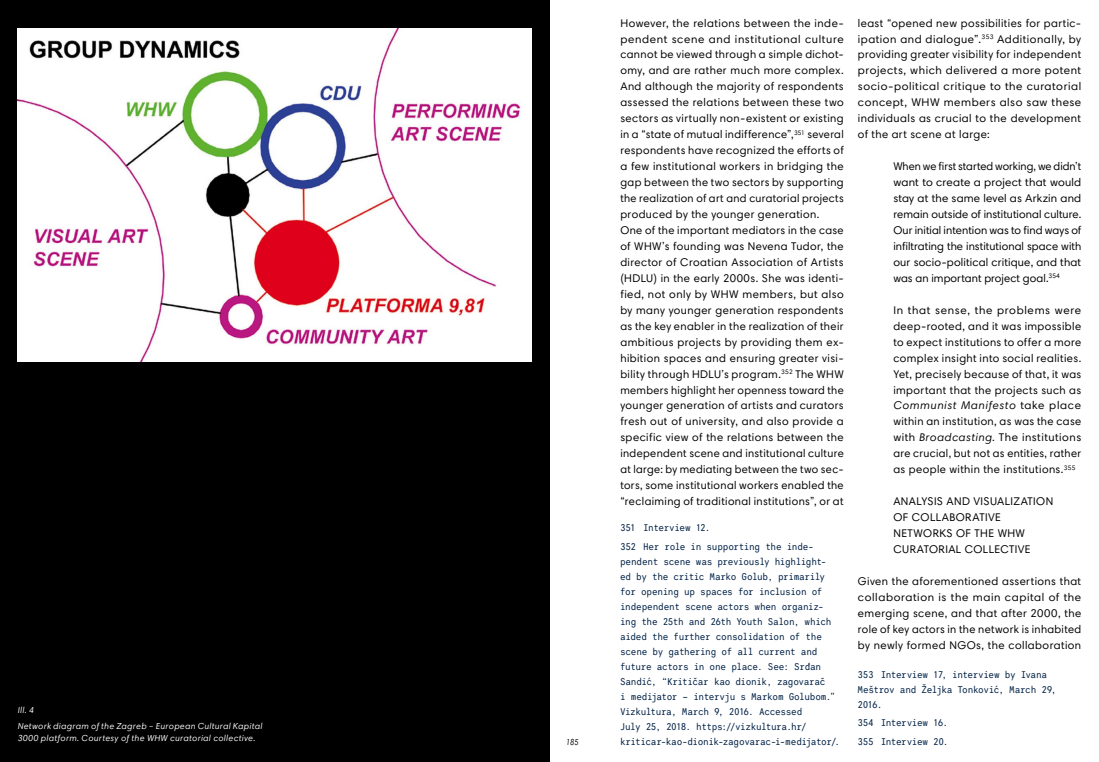
<style>
.page{position:relative;width:1099px;height:762px;background:#fff}
.page>*{position:absolute;margin:0;border:0;box-sizing:border-box;transform-origin:0 0}
.t1{font:11.25px/16px "Harmonia Sans Pro Cyr";letter-spacing:.035em;color:#000;text-align:justify}
.t2{font:10px/15px "Harmonia Sans Mono Std CE";letter-spacing:.02em;color:#002146}
.t3{font:italic 8.75px/16px "Harmonia Sans Pro Cyr";letter-spacing:.045em;color:#fff}
.t4{font:italic 8.75px "Harmonia Sans Pro Cyr";color:#000;scale:.85 1}
.s1{font-style:italic}
</style>
<div class="page">
<div style="left:0;top:0;width:549px;height:762px;background:#000"></div>
<img style="left:18px;top:29px;width:513px;height:333px">
<p class="t3" style="left:18px;top:701px;width:246px">Ill. 4<br>Network diagram of the Zagreb – European Cultural Kapital</p>
<p class="t3" style="left:18px;top:730px;width:239px">3000 platform. Courtesy of the WHW curatorial collective.</p>
<p class="t1" style="left:857px;top:15px;width:225px">least “opened new possibilities for partic&shy;ipation and dialogue”.<sup>353</sup> Additionally, by providing greater visibility for independent projects, which delivered a more potent socio-political critique to the curatorial concept, WHW members also saw these individuals as crucial to the development of the art scene at large:</p>
<p class="t1" style="left:893px;top:158px;width:189px">When we first started working, we didn’t want to create a project that would stay at the same level as Arkzin and remain outside of institutional culture.<br>Our initial intention was to find ways of infiltrating the institutional space with our socio-political critique, and that was an important project goal.<sup>354</sup></p>
<p class="t1" style="left:893px;top:302px;width:189px">In that sense, the problems were deep-rooted, and it was impossible to expect institutions to offer a more complex insight into social realities.<br>Yet, precisely because of that, it was important that the projects such as <span class="s1">Communist Manifesto</span> take place within an institution, as was the case with <span class="s1">Broadcasting.</span> The institutions are crucial, but not as entities, rather as people within the institutions.<sup>355</sup></p>
<p class="t1" style="left:893px;top:493px;width:15px">Analysis</p>
<p class="t1" style="left:946px;top:493px;width:9px">and</p>
<p class="t1" style="left:973px;top:493px;width:15px">Visualization</p>
<p class="t1" style="left:893px;top:509px;width:35px">of Collaborative<br>Networks</p>
<p class="t1" style="left:620px;top:15px;width:225px;text-align:left">However, the relations between the inde&shy;pendent scene and institutional culture cannot be viewed through a simple dichot&shy;omy, and are rather much more complex.<br>And although the majority of respondents assessed the relations between these two sectors as virtually non-existent or existing in a “state of mutual indifference”,<sup>351</sup> several respondents have recognized the efforts of a few institutional workers in bridging the gap between the two sectors by supporting the realization of art and curatorial projects produced by the younger generation.<br>One of the important mediators in the case of WHW’s founding was Nevena Tudor, the director of Croatian Association of Artists (HDLU) in the early 2000s. She was identi&shy;fied, not only by WHW members, but also by many younger generation respondents as the key enabler in the realization of their ambitious projects by providing them ex&shy;hibition spaces and ensuring greater visi&shy;bility through HDLU’s program.<sup>352</sup> The WHW members highlight her openness toward the younger generation of artists and curators fresh out of university, and also provide a specific view of the relations between the independent scene and institutional culture at large: by mediating between the two sec&shy;tors, some institutional workers enabled the “reclaiming of traditional institutions”, or at</p>
<p class="t2" style="left:620px;top:518px;width:195px;line-height:18.5px">351 Interview 12.<br>352 Her role in supporting the inde-</p>
<p class="t2" style="left:620px;top:553px;width:221px">pendent scene was previously highlight-<br>ed by the critic Marko Golub, primarily for opening up spaces for inclusion of independent scene actors when organiz&shy;ing the 25th and 26th Youth Salon, which aided the further consolidation of the scene by gathering of all current and future actors in one place. See: Srđan Sandić, “Kritičar kao dionik, zagovarač<br>i medijator – intervju s Markom Golubom.” Vizkultura, March 9, 2016. Accessed<br>July 25, 2018. https://vizkultura.hr/ kriticar-kao-dionik-zagovarac-i-medijator/.</p>
<p class="t1" style="left:956px;top:525px;width:26px">of the</p>
<p class="t1" style="left:997px;top:525px;width:29px">WHW</p>
<p class="t1" style="left:893px;top:541px;width:17px">Curatorial</p>
<p class="t1" style="left:964px;top:541px;width:17px">Collective</p>
<p class="t1" style="left:857px;top:573px;width:225px">Given the aforementioned assertions that collaboration is the main capital of the emerging scene, and that after 2000, the role of key actors in the network is inhabited by newly formed NGOs, the collaboration</p>
<p class="t2" style="left:857px;top:666px;width:200px">353 Interview 17, interview by Ivana<br>Meštrov and Željka Tonković, March 29,<br>2016.</p>
<p class="t2" style="left:857px;top:715px;width:91px">354 Interview 16.</p>
<p class="t4" style="left:566px;top:736px;width:16px">185</p>
<p class="t2" style="left:857px;top:733px;width:92px">355 Interview 20.</p>
</div>
